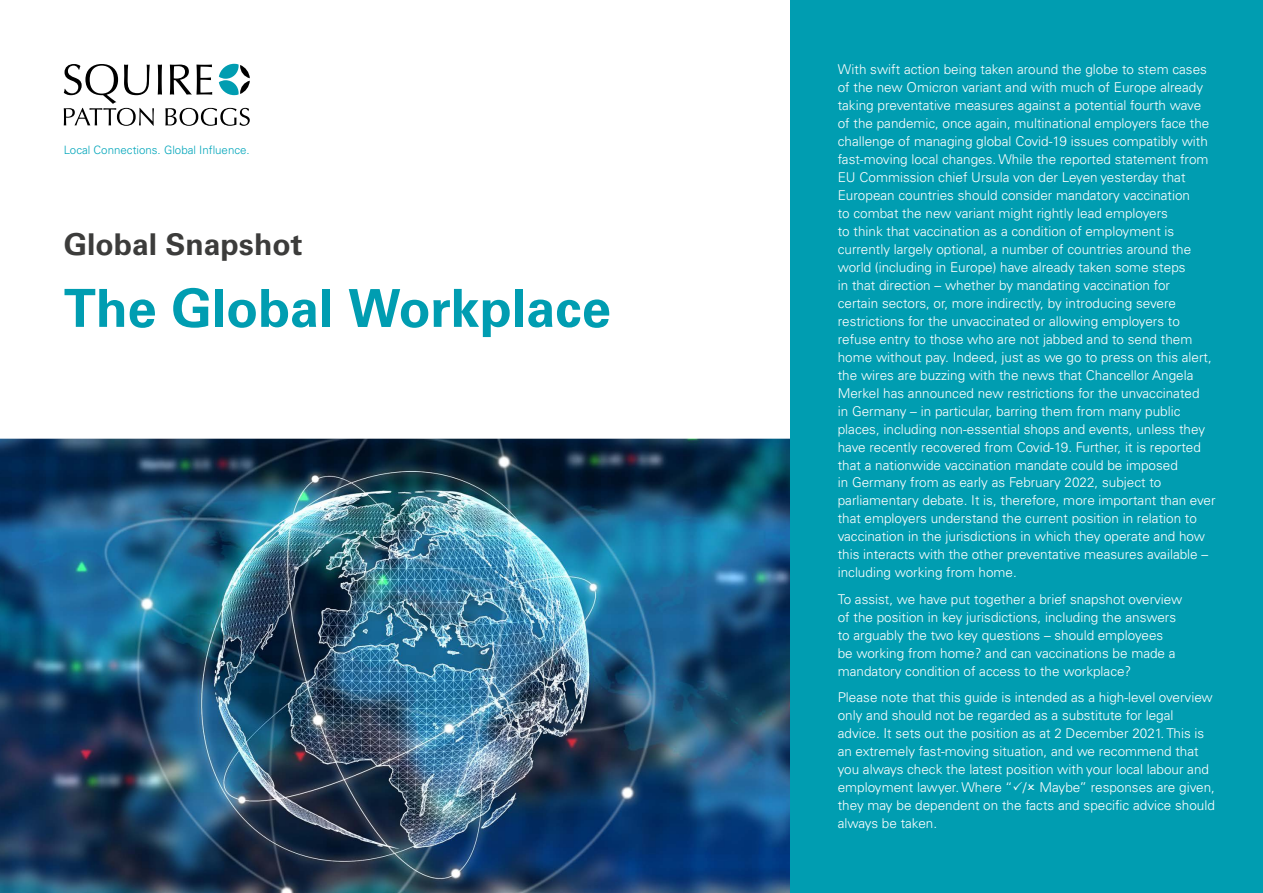
<style>
.page{position:relative;width:1263px;height:893px;background:#fff}
.page>*{position:absolute;margin:0;border:0;box-sizing:border-box;transform-origin:0 0}
.t1{font:700 52.5px "Univers LTCYR 65";letter-spacing:-.005em;color:#009db1}
.t2{font:700 30px "Univers LTCYR 65";color:#3c3c3b}
.t3{font:300 13.5px/18px "Univers LTCYR 45";color:#fff}
.t4{font:300 11.55px "Univers LTCYR 45";color:#00a5ba}
</style>
<div class="page">
<img style="left:0;top:438px;width:791px;height:455px">
<svg style="left:64px;top:64px;width:186px;height:62px"></svg>
<div style="left:791px;top:0;width:472px;height:893px;background:#009db1"></div>
<p class="t4" style="left:64px;top:143px;width:188px">Local Connections. Global Influence.</p>
<h2 class="t2" style="left:64px;top:224px;width:240px">Global Snapshot</h2>
<h1 class="t1" style="left:64px;top:271px;width:549px">The Global Workplace</h1>
<p class="t3" style="left:838px;top:59px;width:379px">With swift action being taken around the globe to stem cases of the new Omicron variant and with much of Europe already taking preventative measures against a potential fourth wave of the pandemic, once again, multinational employers face the challenge of managing global Covid-19 issues compatibly with fast-moving local changes. While the reported statement from EU Commission chief Ursula von der Leyen yesterday that European countries should consider mandatory vaccination<br>to combat the new variant might rightly lead employers<br>to think that vaccination as a condition of employment is currently largely optional, a number of countries around the world (including in Europe) have already taken some steps<br>in that direction – whether by mandating vaccination for<br>certain sectors, or, more indirectly, by introducing severe restrictions for the unvaccinated or allowing employers to refuse entry to those who are not jabbed and to send them home without pay. Indeed, just as we go to press on this alert, the wires are buzzing with the news that Chancellor Angela Merkel has announced new restrictions for the unvaccinated<br>in Germany – in particular, barring them from many public places, including non-essential shops and events, unless they have recently recovered from Covid-19. Further, it is reported that a nationwide vaccination mandate could be imposed<br>in Germany from as early as February 2022, subject to parliamentary debate. It is, therefore, more important than ever that employers understand the current position in relation to vaccination in the jurisdictions in which they operate and how this interacts with the other preventative measures available – including working from home.</p>
<p class="t3" style="left:838px;top:590px;width:346px">To assist, we have put together a brief snapshot overview of the position in key jurisdictions, including the answers to arguably the two key questions – should employees<br>be working from home? and can vaccinations be made a mandatory condition of access to the workplace?</p>
<p class="t3" style="left:838px;top:688px;width:379px">Please note that this guide is intended as a high-level overview only and should not be regarded as a substitute for legal advice. It sets out the position as at 2 December 2021. This is an extremely fast-moving situation, and we recommend that you always check the latest position with your local labour and employment lawyer. Where “ / Maybe” responses are given, they may be dependent on the facts and specific advice should always be taken.</p>
</div>
